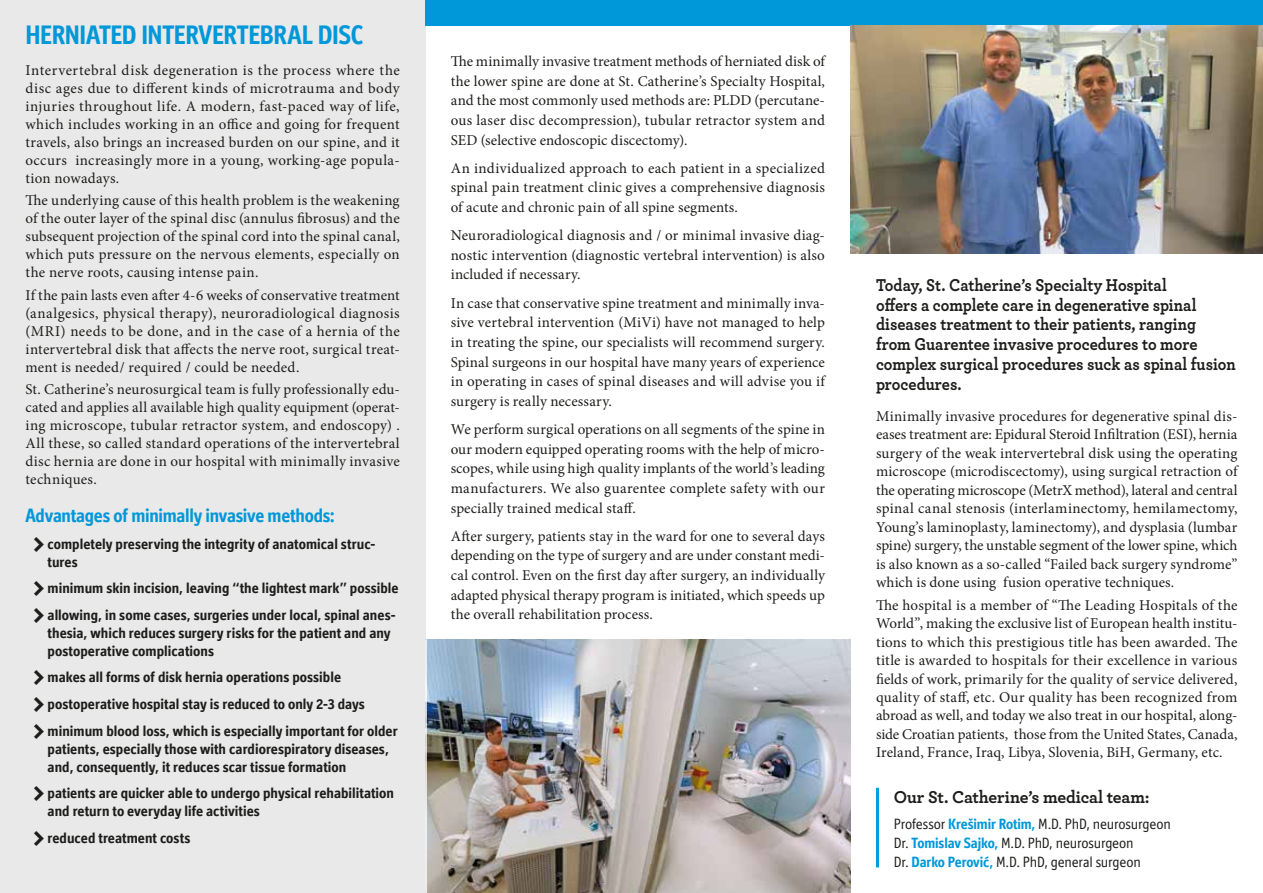
<style>
.page{position:relative;width:1263px;height:893px;background:#fff}
.page>*{position:absolute;margin:0;border:0;box-sizing:border-box;transform-origin:0 0}
.t1{font:700 27px "Officina Display ITC Std";letter-spacing:-.015em;color:#0098d8}
.t2{font:700 19.5px "Officina Display ITC Std";letter-spacing:-.015em;color:#0098d8}
.t3{font:700 18px/19.8px "Archer";letter-spacing:-.005em;color:#1d1d1b;scale:.9 1}
.t4{font:700 18px "Archer";letter-spacing:-.005em;color:#1d1d1b}
.t5{font:15px/19.6px "Minion Pro";letter-spacing:.01em;color:#1d1d1b;text-align:justify}
.t6{font:700 15px/18px "Officina Display ITC Std";letter-spacing:.005em;color:#1d1d1b}
.t7{font:15px/19.4px "Officina Display ITC Std";letter-spacing:-.01em;color:#1d1d1b}
.s1{font-weight:700;color:#0098d8}
</style>
<div class="page">
<div style="left:0;top:0;width:425px;height:893px;background:#e9e9e9"></div>
<div style="left:425px;top:0;width:838px;height:26px;background:#0098d8"></div>
<hr style="left:876px;top:788px;width:3px;height:79px;background:#009fe3">
<img style="left:850px;top:26px;width:413px;height:227px">
<img style="left:427px;top:639px;width:423px;height:254px">
<h1 class="t1" style="left:26px;top:20px;width:339px">HERNIATED INTERVERTEBRAL DISC</h1>
<p class="t5" style="left:26px;top:61px;width:376px;line-height:18px">Intervertebral disk degeneration is the process where the disc ages due to different kinds of microtrauma and body injuries throughout life. A modern, fast-paced way of life, which includes working in an office and going for frequent travels, also brings an increased burden on our spine, and it occurs increasingly more in a young, working-age popula&shy;tion nowadays.</p>
<p class="t5" style="left:26px;top:192px;width:376px;line-height:18px">The underlying cause of this health problem is the weakening of the outer layer of the spinal disc (annulus fibrosus) and the subsequent projection of the spinal cord into the spinal canal, which puts pressure on the nervous elements, especially on the nerve roots, causing intense pain.</p>
<p class="t5" style="left:26px;top:286px;width:376px;line-height:18px">If the pain lasts even after 4-6 weeks of conservative treatment (analgesics, physical therapy), neuroradiological diagnosis (MRI) needs to be done, and in the case of a hernia of the intervertebral disk that affects the nerve root, surgical treat&shy;ment is needed/ required / could be needed.</p>
<p class="t5" style="left:26px;top:380px;width:376px;line-height:18px">St. Catherine’s neurosurgical team is fully professionally edu&shy;cated and applies all available high quality equipment (operat&shy;ing microscope, tubular retractor system, and endoscopy) .<br>All these, so called standard operations of the intervertebral disc hernia are done in our hospital with minimally invasive techniques.</p>
<h2 class="t2" style="left:26px;top:505px;width:311px">Advantages of minimally invasive methods:</h2>
<p class="t6" style="left:48px;top:535px;width:329px">completely preserving the integrity of anatomical struc&shy;tures</p>
<p class="t6" style="left:48px;top:575px;width:352px;line-height:26.5px">minimum skin incision, leaving “the lightest mark” possible allowing, in some cases, surgeries under local, spinal anes-</p>
<p class="t6" style="left:48px;top:624px;width:345px">thesia, which reduces surgery risks for the patient and any postoperative complications</p>
<p class="t6" style="left:48px;top:664px;width:352px;line-height:26.5px">makes all forms of disk hernia operations possible postoperative hospital stay is reduced to only 2-3 days minimum blood loss, which is especially important for older</p>
<p class="t6" style="left:48px;top:740px;width:343px">patients, especially those with cardiorespiratory diseases, and, consequently, it reduces scar tissue formation</p>
<p class="t6" style="left:48px;top:784px;width:348px">patients are quicker able to undergo physical rehabilitation and return to everyday life activities</p>
<p class="t6" style="left:48px;top:829px;width:144px">reduced treatment costs</p>
<p class="t5" style="left:451px;top:51px;width:376px">The minimally invasive treatment methods of herniated disk of the lower spine are done at St. Catherine’s Specialty Hospital, and the most commonly used methods are: PLDD (percutane&shy;ous laser disc decompression), tubular retractor system and SED (selective endoscopic discectomy).</p>
<p class="t5" style="left:451px;top:158px;width:376px">An individualized approach to each patient in a specialized spinal pain treatment clinic gives a comprehensive diagnosis of acute and chronic pain of all spine segments.</p>
<p class="t5" style="left:451px;top:226px;width:376px">Neuroradiological diagnosis and / or minimal invasive diag&shy;nostic intervention (diagnostic vertebral intervention) is also included if necessary.</p>
<p class="t5" style="left:451px;top:293px;width:376px">In case that conservative spine treatment and minimally inva&shy;sive vertebral intervention (MiVi) have not managed to help in treating the spine, our specialists will recommend surgery.<br>Spinal surgeons in our hospital have many years of experience in operating in cases of spinal diseases and will advise you if surgery is really necessary.</p>
<p class="t5" style="left:451px;top:419px;width:376px">We perform surgical operations on all segments of the spine in our modern equipped operating rooms with the help of micro&shy;scopes, while using high quality implants of the world’s leading manufacturers. We also guarentee complete safety with our specially trained medical staff.</p>
<p class="t5" style="left:451px;top:526px;width:376px">After surgery, patients stay in the ward for one to several days depending on the type of surgery and are under constant medi&shy;cal control. Even on the first day after surgery, an individually adapted physical therapy program is initiated, which speeds up the overall rehabilitation process.</p>
<p class="t3" style="left:876px;top:274px;width:401px">Today, St. Catherine’s Specialty Hospital<br>offers a complete care in degenerative spinal diseases treatment to their patients, ranging<br>from Guarentee invasive procedures to more complex surgical procedures suck as spinal fusion procedures.</p>
<p class="t5" style="left:876px;top:407px;width:363px;line-height:18.5px">Minimally invasive procedures for degenerative spinal dis&shy;eases treatment are: Epidural Steroid Infiltration (ESI), hernia surgery of the weak intervertebral disk using the operating microscope (microdiscectomy), using surgical retraction of the operating microscope (MetrX method), lateral and central spinal canal stenosis (interlaminectomy, hemilamectomy, Young’s laminoplasty, laminectomy), and dysplasia (lumbar spine) surgery, the unstable segment of the lower spine, which is also known as a so-called “Failed back surgery syndrome” which is done using fusion operative techniques.</p>
<p class="t5" style="left:876px;top:596px;width:363px;line-height:18.5px">The hospital is a member of “The Leading Hospitals of the World”, making the exclusive list of European health institu&shy;tions to which this prestigious title has been awarded. The title is awarded to hospitals for their excellence in various fields of work, primarily for the quality of service delivered, quality of staff, etc. Our quality has been recognized from abroad as well, and today we also treat in our hospital, along&shy;side Croatian patients, those from the United States, Canada, Ireland, France, Iraq, Libya, Slovenia, BiH, Germany, etc.</p>
<p class="t4" style="left:894px;top:783px;width:257px">Our St. Catherine’s medical team:</p>
<p class="t7" style="left:894px;top:814px;width:279px">Professor <span class="s1">Krešimir Rotim,</span> M.D. PhD, neurosurgeon<br>Dr. <span class="s1">Tomislav Sajko,</span> M.D. PhD, neurosurgeon<br>Dr. <span class="s1">Darko Perović,</span> M.D. PhD, general surgeon</p>
</div>
